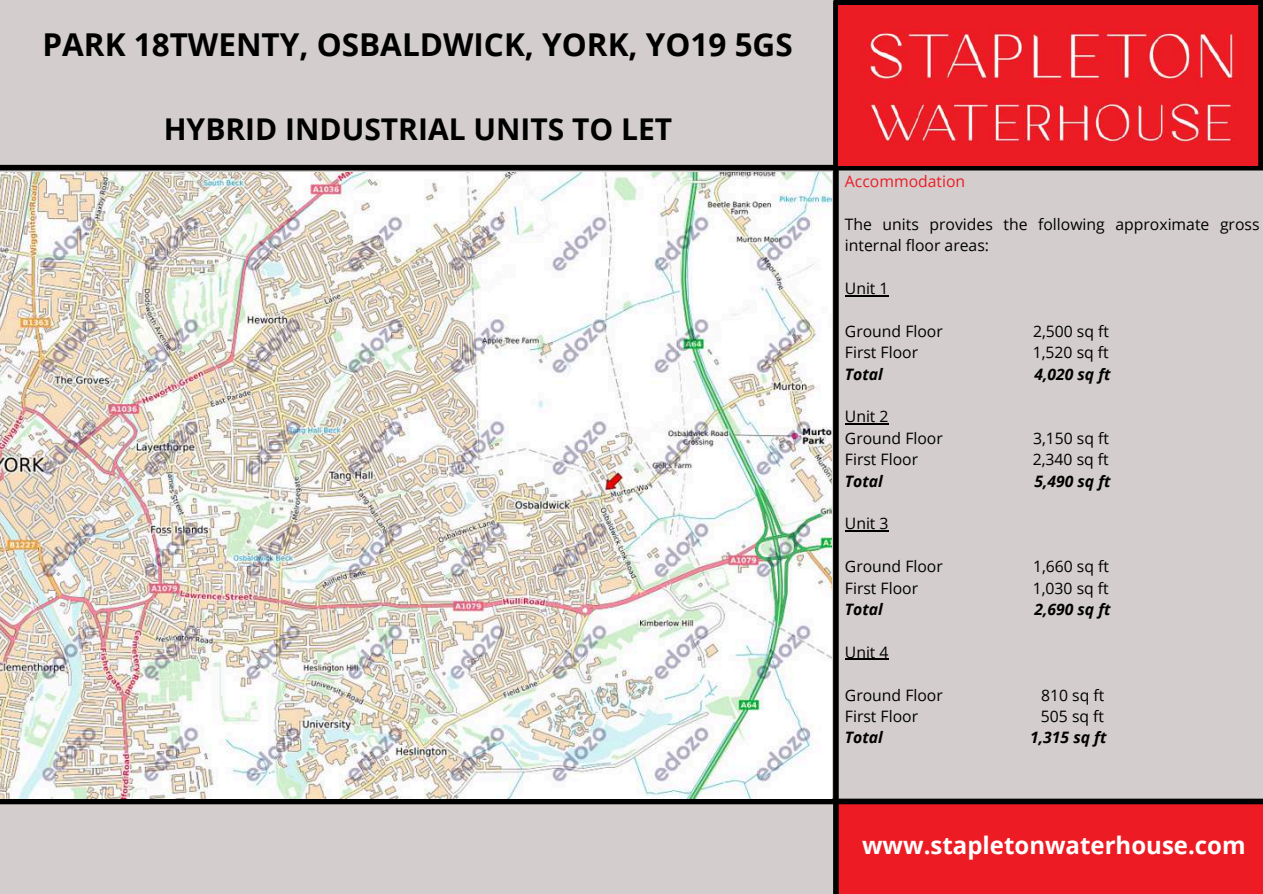
<style>
.page{position:relative;width:1263px;height:894px;background:#fff}
.page>*{position:absolute;margin:0;border:0;box-sizing:border-box;transform-origin:0 0}
.t1{font:700 31.5px "Open Sans";color:#000}
.t2{font:700 30px "Open Sans";color:#000}
.t3{font:700 24px "Open Sans";color:#fff}
.t4{font:15.75px/21.3px "Open Sans";color:#000}
.t5{font:italic 700 15.75px "Open Sans";color:#000}
.t6{font:15.75px "Open Sans";color:#ed1c24}
</style>
<div class="page">
<div style="left:0;top:0;width:839px;height:168px;background:#d3cdcd"></div>
<div style="left:845px;top:125px;width:418px;height:673px;background:#d3cdcd"></div>
<div style="left:0;top:753px;width:845px;height:140px;background:#d3cdcd"></div>
<div style="left:836px;top:804px;width:427px;height:89px;background:#ed1c24"></div>
<div style="left:0;top:165px;width:1263px;height:5px;background:#000"></div>
<div style="left:0;top:798px;width:1263px;height:6px;background:#000"></div>
<div style="left:833px;top:2px;width:6px;height:891px;background:#000"></div>
<div style="left:839px;top:0;width:424px;height:6px;background:#000"></div>
<img style="left:839px;top:6px;width:419px;height:159px">
<div style="left:1258px;top:2px;width:5px;height:165px;background:#000"></div>
<img style="left:0;top:173px;width:831px;height:625px">
<hr style="left:845px;top:295px;width:44px;height:1px;background:#000">
<hr style="left:845px;top:423px;width:44px;height:1px;background:#000">
<hr style="left:845px;top:530px;width:44px;height:1px;background:#000">
<hr style="left:845px;top:658px;width:44px;height:1px;background:#000">
<h1 class="t1" style="left:42px;top:22px;width:752px">PARK 18TWENTY, OSBALDWICK, YORK, YO19 5GS</h1>
<h2 class="t2" style="left:164px;top:108px;width:510px">HYBRID INDUSTRIAL UNITS TO LET</h2>
<p class="t6" style="left:845px;top:170px;width:122px">Accommodation</p>
<p class="t4" style="left:845px;top:213px;width:416px">The units provides the following approximate gross internal floor areas:</p>
<p class="t4" style="left:845px;top:277px;width:45px">Unit 1</p>
<p class="t4" style="left:845px;top:320px;width:99px">Ground Floor</p>
<p class="t4" style="left:1033px;top:320px;width:78px">2,500 sq ft</p>
<p class="t4" style="left:845px;top:341px;width:75px">First Floor</p>
<p class="t4" style="left:1033px;top:341px;width:78px">1,520 sq ft</p>
<p class="t5" style="left:845px;top:363px;width:40px">Total</p>
<p class="t5" style="left:1034px;top:363px;width:78px">4,020 sq ft</p>
<p class="t4" style="left:845px;top:405px;width:99px">Unit 2<br>Ground Floor</p>
<p class="t4" style="left:1033px;top:427px;width:78px">3,150 sq ft</p>
<p class="t4" style="left:845px;top:448px;width:75px">First Floor</p>
<p class="t4" style="left:1033px;top:448px;width:78px">2,340 sq ft</p>
<p class="t5" style="left:845px;top:469px;width:40px">Total</p>
<p class="t5" style="left:1034px;top:469px;width:78px">5,490 sq ft</p>
<p class="t4" style="left:845px;top:512px;width:45px">Unit 3</p>
<p class="t4" style="left:845px;top:555px;width:99px">Ground Floor</p>
<p class="t4" style="left:1033px;top:555px;width:78px">1,660 sq ft</p>
<p class="t4" style="left:845px;top:576px;width:75px">First Floor</p>
<p class="t4" style="left:1033px;top:576px;width:78px">1,030 sq ft</p>
<p class="t5" style="left:845px;top:598px;width:40px">Total</p>
<p class="t5" style="left:1034px;top:598px;width:78px">2,690 sq ft</p>
<p class="t4" style="left:845px;top:640px;width:45px">Unit 4</p>
<p class="t4" style="left:845px;top:683px;width:99px">Ground Floor</p>
<p class="t4" style="left:1041px;top:683px;width:65px">810 sq ft</p>
<p class="t4" style="left:845px;top:705px;width:75px">First Floor</p>
<p class="t4" style="left:1041px;top:705px;width:65px">505 sq ft</p>
<p class="t5" style="left:845px;top:726px;width:40px">Total</p>
<p class="t5" style="left:1030px;top:726px;width:78px">1,315 sq ft</p>
<h3 class="t3" style="left:862px;top:828px;width:385px">www.stapletonwaterhouse.com</h3>
</div>
